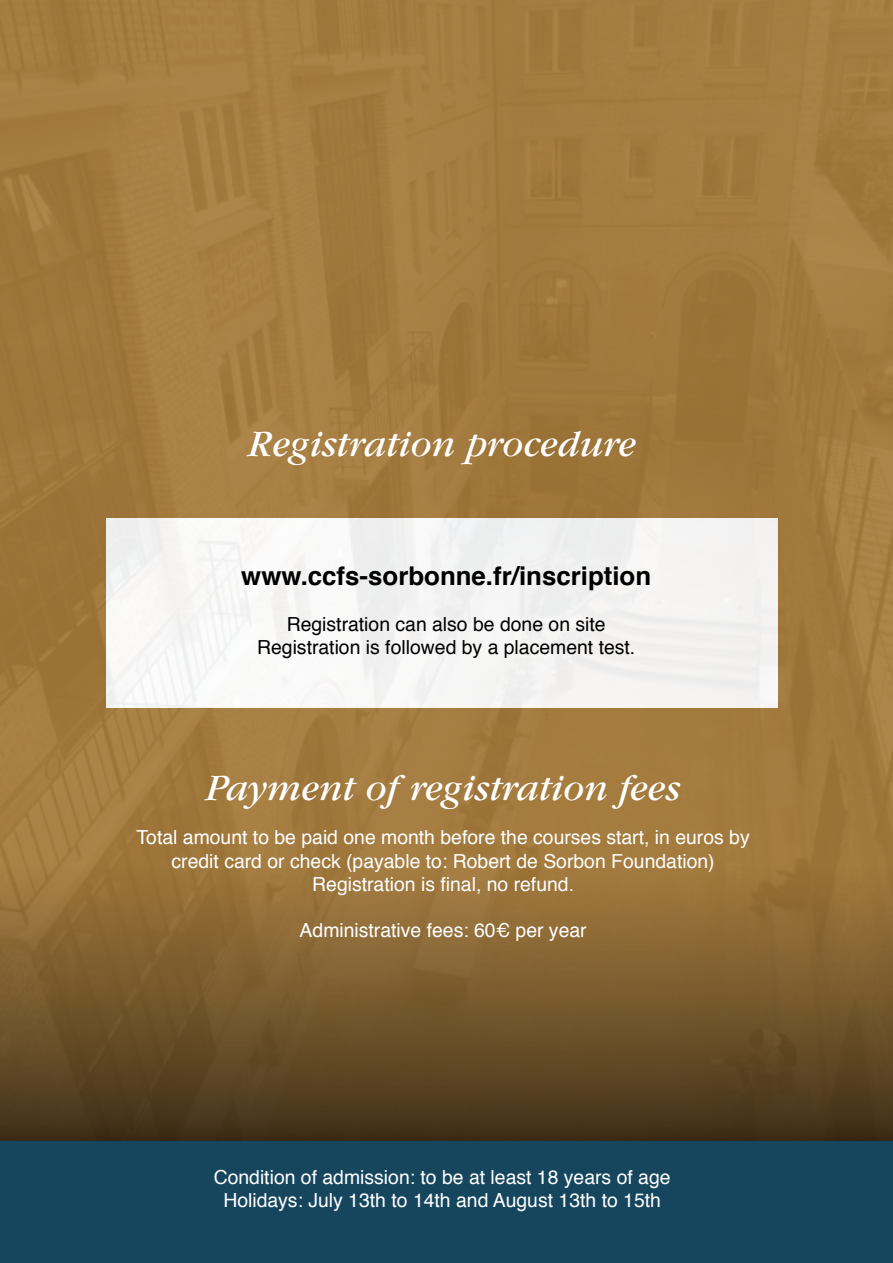
<style>
.page{position:relative;width:893px;height:1263px;background:#a77b3a}
.page>*{position:absolute;margin:0;border:0;box-sizing:border-box;transform-origin:0 0}
.t1{font:italic 38.7px "Garamond";color:#fff}
.t2{font:700 25.8px "Helvetica";color:#000}
.t3{font:19.35px/23.2px "Helvetica";color:#fff;text-align:center}
.t4{font:19.35px/23.2px "Helvetica";color:#000;text-align:center}
</style>
<div class="page">
<div style="left:106px;top:518px;width:672px;height:190px;background:#f5f4f3"></div>
<div style="left:0;top:867px;width:893px;height:279px;background:linear-gradient(to bottom,#a67c3f,#403018)"></div>
<div style="left:0;top:1141px;width:893px;height:122px;background:#16465e"></div>
<h1 class="t1" style="left:248px;top:424px;width:390px">Registration procedure</h1>
<h2 class="t2" style="left:241px;top:555px;width:411px">www.ccfs-sorbonne.fr/inscription</h2>
<p class="t4" style="left:257px;top:613px;width:380px">Registration can also be done on site<br>Registration is followed by a placement test.</p>
<h1 class="t1" style="left:206px;top:768px;width:476px">Payment of registration fees</h1>
<p class="t3" style="left:137px;top:826px;width:615px">Total amount to be paid one month before the courses start, in euros by credit card or check (payable to: Robert de Sorbon Foundation)<br>Registration is final, no refund.</p>
<p class="t3" style="left:300px;top:920px;width:289px">Administrative fees: 60¤ per year</p>
<p class="t3" style="left:214px;top:1166px;width:458px">Condition of admission: to be at least 18 years of age<br>Holidays: July 13th to 14th and August 13th to 15th</p>
</div>
